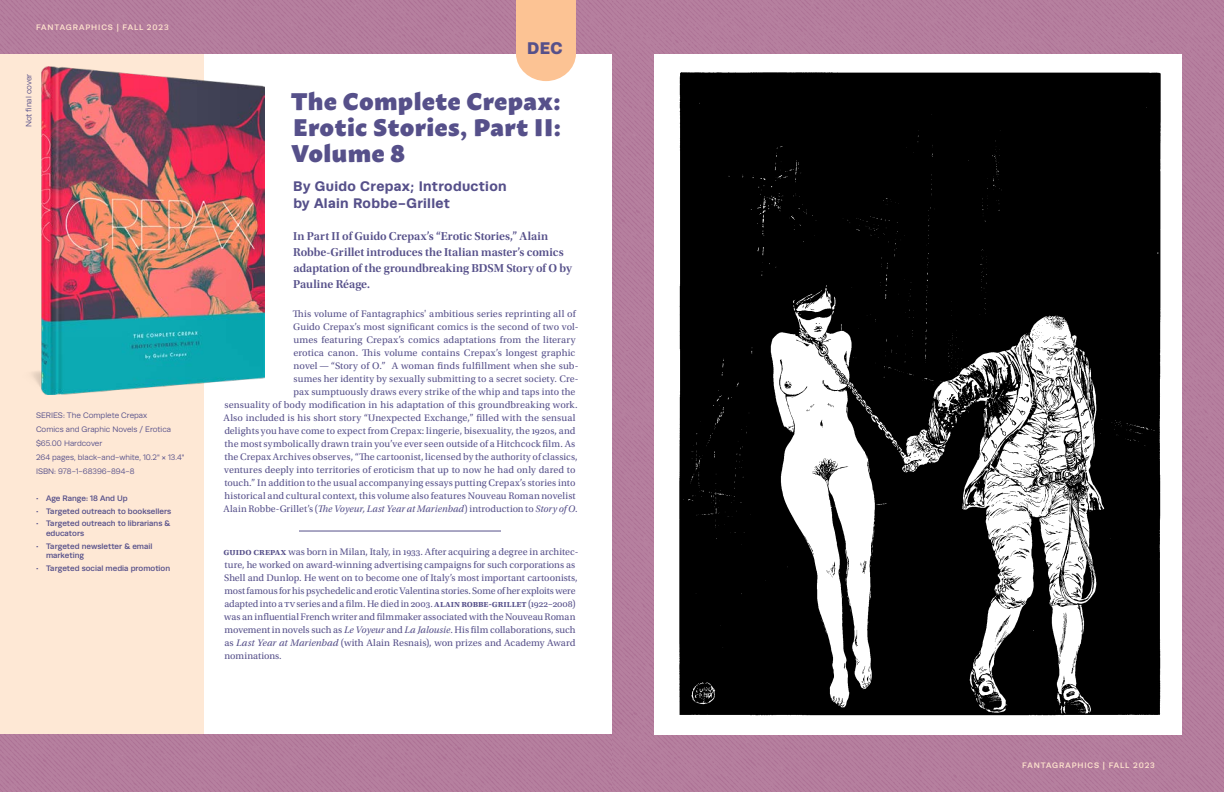
<style>
.page{position:relative;width:1224px;height:792px;background:#fff}
.page>*{position:absolute;margin:0;border:0;box-sizing:border-box;transform-origin:0 0}
.t1{font:900 24px/26px "Macho";letter-spacing:.025em;color:#56508a;text-align:justify}
.t2{font:900 17px "Runda";color:#56508a}
.t3{font:700 14px/16.8px "Runda";letter-spacing:.02em;color:#56508a}
.t4{font:12px/16px "Utopia Std Semibold Subh";color:#56508a}
.t5{font:10px/13px "Utopia Std";letter-spacing:.005em;color:#56508a}
.t6{font:500 8px/9.6px "Runda";color:#56508a}
.t7{font:8px/14px "Runda";color:#56508a}
.t8{font:500 8px "Runda";letter-spacing:.11em;color:#fee3cd}
.s1{font-style:italic}
.s2{font-weight:600}
</style>
<div class="page">
<div style="left:0;top:48px;width:204px;height:738px;background:#fee8d5"></div>
<img style="left:0;top:0;width:612px;height:54px">
<img style="left:0;top:734px;width:612px;height:58px">
<img style="left:612px;top:0;width:612px;height:792px">
<svg style="left:516px;top:0;width:60px;height:81px;background:#fcc79b"></svg>
<img style="left:32px;top:66px;width:232px;height:328px">
<hr style="left:299px;top:531px;width:202px;height:1px;background:#56508a">
<div style="left:654px;top:54px;width:528px;height:680px;background:#fff"></div>
<img style="left:679px;top:72px;width:482px;height:644px">
<p class="t8" style="left:36px;top:22px;width:134px">FANTAGRAPHICS | FALL 2023</p>
<p class="t7" style="left:22px;top:127px;width:55px;rotate:-90deg">Not final cover</p>
<p class="t7" style="left:36px;top:409px;width:150px">SERIES: The Complete Crepax<br>Comics and Graphic Novels / Erotica $65.00 Hardcover<br>264 pages, black-and-white, 10.2" × 13.4"<br>ISBN: 978-1-68396-894-8</p>
<p class="t6" style="left:36px;top:494px;width:93px">• Age Range: 18 And Up</p>
<p class="t6" style="left:36px;top:506px;width:137px">• Targeted outreach to booksellers</p>
<p class="t6" style="left:46px;top:519px;width:126px;text-indent:-10px">• Targeted outreach to librarians &amp; educators</p>
<p class="t6" style="left:46px;top:541px;width:108px;text-indent:-10px">• Targeted newsletter &amp; email marketing</p>
<p class="t6" style="left:36px;top:563px;width:136px">• Targeted social media promotion</p>
<h2 class="t2" style="left:527px;top:38px;width:37px">DEC</h2>
<h1 class="t1" style="left:291px;top:85px;width:271px">The Complete Crepax:<br>Erotic Stories, Part II:<br>Volume 8</h1>
<h3 class="t3" style="left:293px;top:178px;width:215px">By Guido Crepax; Introduction by Alain Robbe-Grillet</h3>
<p class="t4" style="left:293px;top:229px;width:280px">In Part II of Guido Crepax’s “Erotic Stories,” Alain Robbe-Grillet introduces the Italian master’s comics adaptation of the groundbreaking BDSM Story of O by Pauline Réage.</p>
<p class="t5" style="left:293px;top:308px;width:284px">This volume of Fantagraphics' ambitious series reprinting all of</p>
<p class="t5" style="left:293px;top:321px;width:287px">Guido Crepax’s most significant comics is the second of two vol-</p>
<p class="t5" style="left:293px;top:334px;width:284px">umes featuring Crepax’s comics adaptations from the literary</p>
<p class="t5" style="left:293px;top:347px;width:284px">erotica canon. This volume contains Crepax’s longest graphic</p>
<p class="t5" style="left:294px;top:360px;width:286px">novel — “Story of O.” A woman finds fulfillment when she sub-</p>
<p class="t5" style="left:294px;top:373px;width:286px">sumes her identity by sexually submitting to a secret society. Cre-</p>
<p class="t5" style="left:293px;top:386px;width:284px">pax sumptuously draws every strike of the whip and taps into the</p>
<p class="t5" style="left:224px;top:399px;width:355px">sensuality of body modification in his adaptation of this groundbreaking work.</p>
<p class="t5" style="left:224px;top:412px;width:354px">Also included is his short story “Unexpected Exchange,” filled with the sensual</p>
<p class="t5" style="left:224px;top:425px;width:353px">delights you have come to expect from Crepax: lingerie, bisexuality, the 1920s, and</p>
<p class="t5" style="left:224px;top:438px;width:352px">the most symbolically drawn train you’ve ever seen outside of a Hitchcock film. As</p>
<p class="t5" style="left:224px;top:451px;width:355px">the Crepax Archives observes, “The cartoonist, licensed by the authority of classics,</p>
<p class="t5" style="left:224px;top:464px;width:353px">ventures deeply into territories of eroticism that up to now he had only dared to</p>
<p class="t5" style="left:224px;top:477px;width:353px">touch.” In addition to the usual accompanying essays putting Crepax’s stories into</p>
<p class="t5" style="left:224px;top:490px;width:353px">historical and cultural context, this volume also features Nouveau Roman novelist</p>
<p class="t5" style="left:224px;top:503px;width:355px">Alain Robbe-Grillet’s (<span class="s1">The Voyeur, Last Year at Marienbad</span>) introduction to <span class="s1">Story of O</span>.</p>
<p class="t5" style="left:224px;top:546px;width:356px"><span class="s2">Guido Crepax</span> was born in Milan, Italy, in 1933. After acquiring a degree in architec&shy;ture, he worked on award-winning advertising campaigns for such corporations as Shell and Dunlop. He went on to become one of Italy’s most important cartoonists, most famous for his psychedelic and erotic Valentina stories. Some of her exploits were adapted into a TV series and a film. He died in 2003. <span class="s2">Alain Robbe-Grillet</span> (1922–2008) was an influential French writer and filmmaker associated with the Nouveau Roman movement in novels such as <span class="s1">Le Voyeur</span> and <span class="s1">La Jalousie</span>. His film collaborations, such as <span class="s1">Last Year at Marienbad</span> (with Alain Resnais), won prizes and Academy Award nominations.</p>
<p class="t8" style="left:1022px;top:761px;width:134px">FANTAGRAPHICS | FALL 2023</p>
</div>
